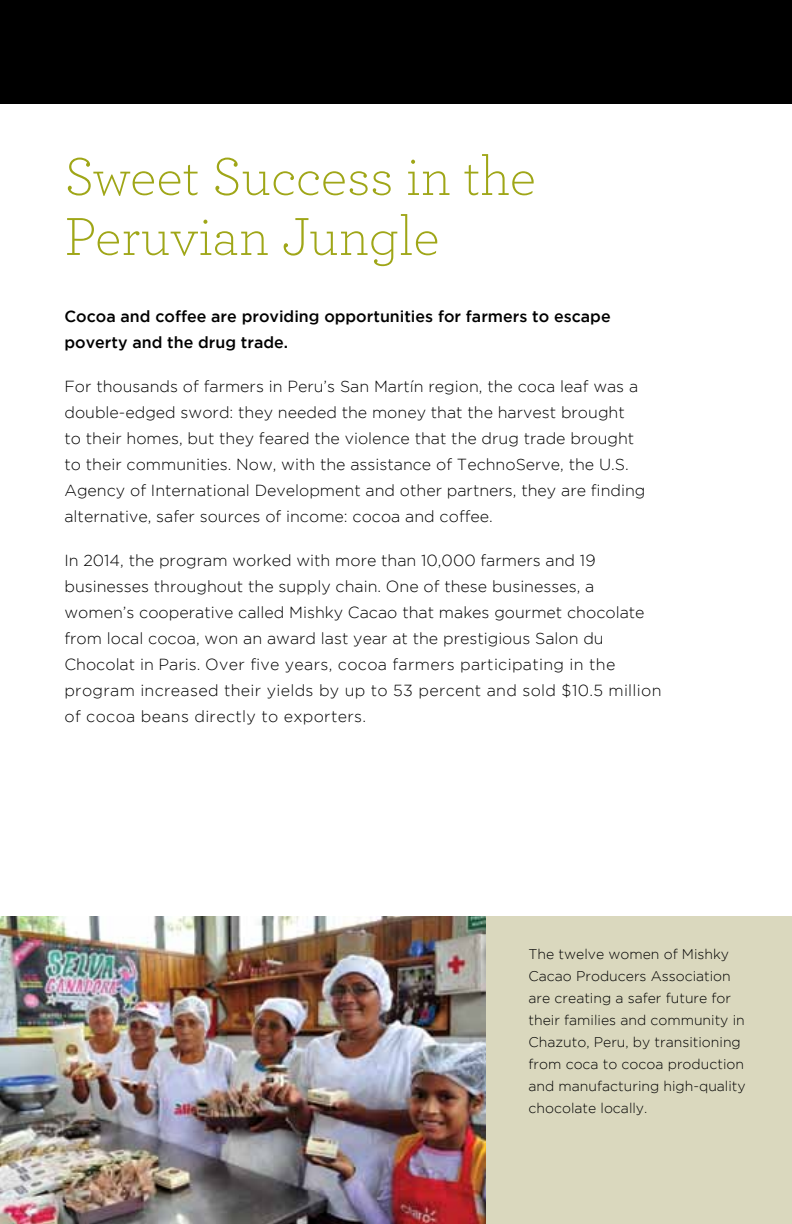
<style>
.page{position:relative;width:792px;height:1224px;background:#fff}
.page>*{position:absolute;margin:0;border:0;box-sizing:border-box;transform-origin:0 0}
.t1{font:300 56px/60px "Archer";color:#9fa617}
.t2{font:300 16px/26px "Gotham";color:#000}
.t3{font:500 16px/26px "Gotham";color:#000}
.t4{font:300 14px/22px "Gotham";color:#000}
</style>
<div class="page">
<img style="left:0;top:917px;width:486px;height:307px">
<div style="left:0;top:0;width:792px;height:104px;background:#000"></div>
<div style="left:486px;top:917px;width:306px;height:307px;background:#dad8be"></div>
<h1 class="t1" style="left:64px;top:144px;width:473px">Sweet Success in the<br>Peruvian Jungle</h1>
<p class="t3" style="left:64px;top:303px;width:548px">Cocoa and coffee are providing opportunities for farmers to escape poverty and the drug trade.</p>
<p class="t2" style="left:64px;top:374px;width:582px">For thousands of farmers in Peru’s San Martín region, the coca leaf was a double-edged sword: they needed the money that the harvest brought to their homes, but they feared the violence that the drug trade brought to their communities. Now, with the assistance of TechnoServe, the U.S.<br>Agency of International Development and other partners, they are finding alternative, safer sources of income: cocoa and coffee.</p>
<p class="t2" style="left:64px;top:548px;width:599px">In 2014, the program worked with more than 10,000 farmers and 19 businesses throughout the supply chain. One of these businesses, a women’s cooperative called Mishky Cacao that makes gourmet chocolate from local cocoa, won an award last year at the prestigious Salon du Chocolat in Paris. Over five years, cocoa farmers participating in the program increased their yields by up to 53 percent and sold $10.5 million of cocoa beans directly to exporters.</p>
<p class="t4" style="left:529px;top:943px;width:219px">The twelve women of Mishky<br>Cacao Producers Association are creating a safer future for their families and community in<br>Chazuto, Peru, by transitioning from coca to cocoa production and manufacturing high-quality chocolate locally.</p>
</div>
